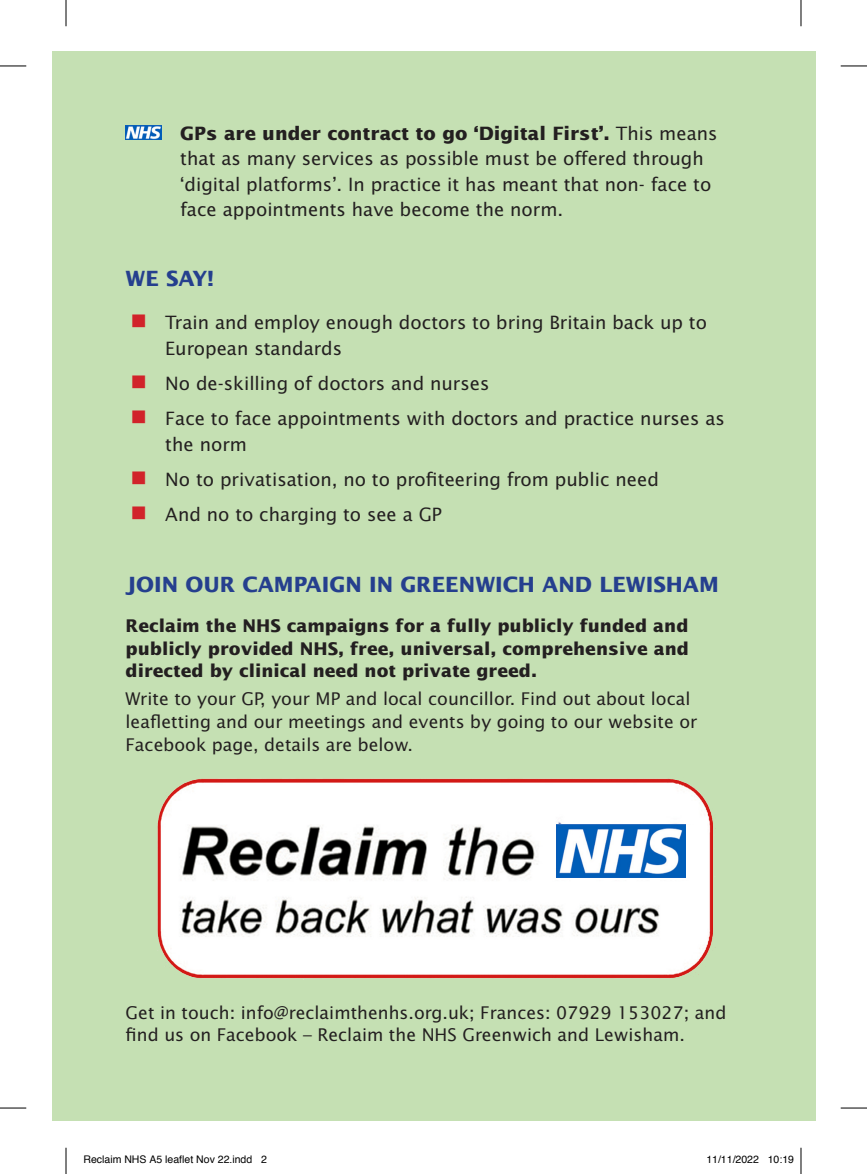
<style>
.page{position:relative;width:867px;height:1174px;background:#fff}
.page>*{position:absolute;margin:0;border:0;box-sizing:border-box;transform-origin:0 0}
.t1{font:700 21px "Lucida Sans Std";color:#253f8e}
.t2{font:18.38px/25.4px "Lucida Sans Std";color:#231f20}
.t3{font:17.5px/22.8px "Lucida Sans Std";color:#231f20}
.t4{font:700 17.5px/22.8px "Lucida Sans Std";color:#231f20;text-align:justify}
.t5{font:10.5px "Helvetica";color:#000}
.s1{font-weight:700}
.s2{font-size:42px;color:#d1232a}
</style>
<div class="page">
<div style="left:52px;top:51px;width:762px;height:1069px;background:#c5e0b3"></div>
<img style="left:125px;top:125px;width:36px;height:15px">
<img style="left:157px;top:778px;width:556px;height:201px">
<svg style="left:556px;top:825px;width:137px;height:54px"></svg>
<img style="left:556px;top:825px;width:129px;height:52px">
<svg style="left:0;top:66px;width:26px;height:1px"></svg>
<svg style="left:840px;top:66px;width:26px;height:1px"></svg>
<svg style="left:0;top:1107px;width:26px;height:1px"></svg>
<svg style="left:840px;top:1107px;width:26px;height:1px"></svg>
<svg style="left:66px;top:0;width:1px;height:26px"></svg>
<svg style="left:66px;top:1147px;width:1px;height:27px"></svg>
<svg style="left:800px;top:0;width:1px;height:26px"></svg>
<svg style="left:800px;top:1147px;width:1px;height:27px"></svg>
<p class="t2" style="left:180px;top:121px;width:538px"><span class="s1">GPs are under contract to go ‘Digital First’.</span> This means that as many services as possible must be offered through ‘digital platforms’. In practice it has meant that non- face to face appointments have become the norm.</p>
<p class="t1" style="left:125px;top:267px;width:89px">WE SAY!</p>
<p class="t2" style="left:165px;top:310px;width:543px;text-indent:-40px"><span class="s2">•</span> Train and employ enough doctors to bring Britain back up to<br>European standards</p>
<p class="t2" style="left:125px;top:371px;width:365px"><span class="s2">•</span> No de-skilling of doctors and nurses</p>
<p class="t2" style="left:165px;top:406px;width:561px;text-indent:-40px"><span class="s2">•</span> Face to face appointments with doctors and practice nurses as the norm</p>
<p class="t2" style="left:125px;top:467px;width:534px"><span class="s2">•</span> No to privatisation, no to profiteering from public need</p>
<p class="t2" style="left:125px;top:502px;width:318px"><span class="s2">•</span> And no to charging to see a GP</p>
<p class="t1" style="left:125px;top:572px;width:594px">JOIN OUR CAMPAIGN IN GREENWICH AND LEWISHAM</p>
<p class="t4" style="left:125px;top:614px;width:564px">Reclaim the NHS campaigns for a fully publicly funded and publicly provided NHS, free, universal, comprehensive and directed by clinical need not private greed.</p>
<p class="t3" style="left:125px;top:688px;width:573px">Write to your GP, your MP and local councillor. Find out about local leafletting and our meetings and events by going to our website or<br>Facebook page, details are below.</p>
<p class="t3" style="left:125px;top:1001px;width:602px">Get in touch: info@reclaimthenhs.org.uk; Frances: 07929 153027; and find us on Facebook – Reclaim the NHS Greenwich and Lewisham.</p>
<p class="t5" style="left:83px;top:1151px;width:185px">Reclaim NHS A5 leaflet Nov 22.indd 2</p>
<p class="t5" style="left:706px;top:1151px;width:89px">11/11/2022 10:19</p>
</div>
